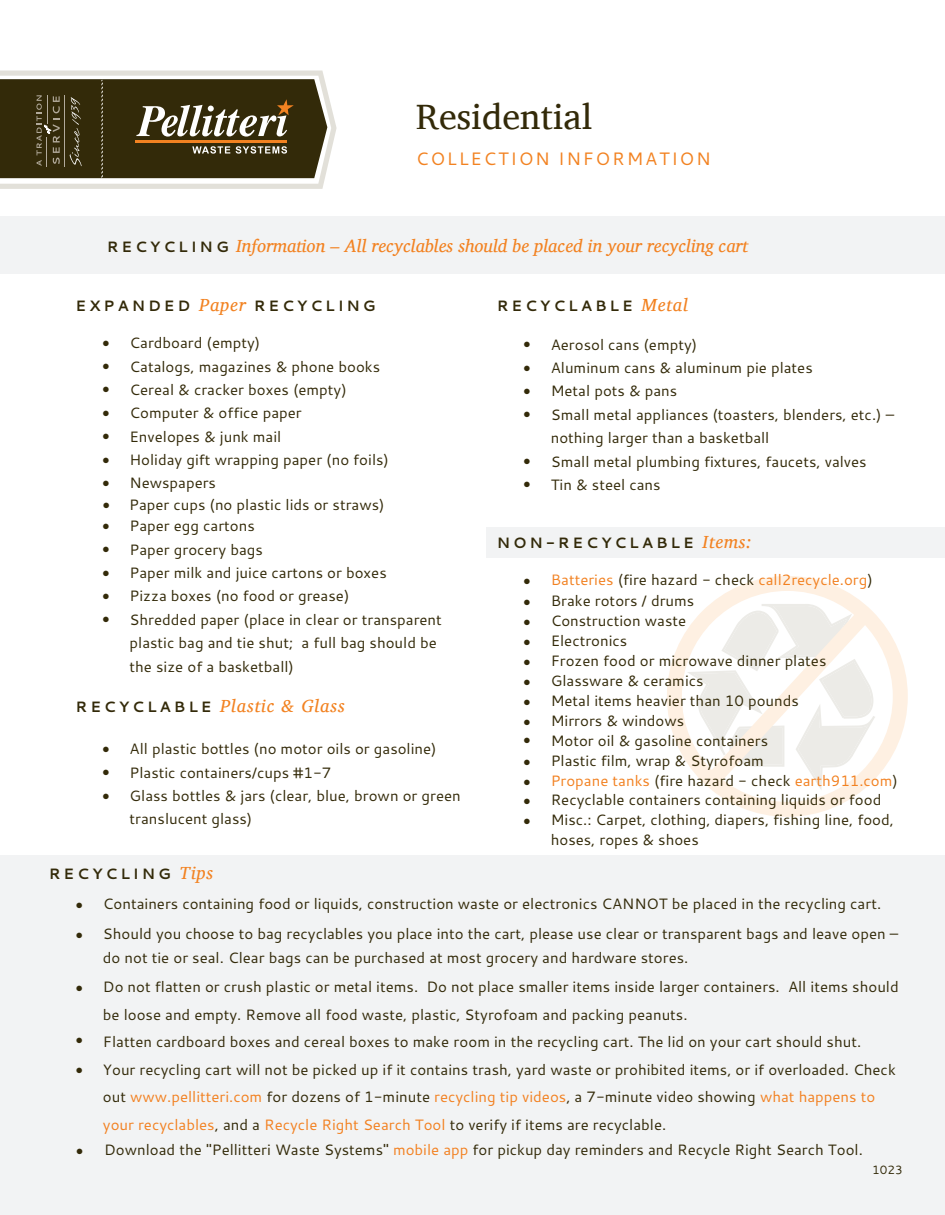
<style>
.page{position:relative;width:945px;height:1215px;background:#fff}
.page>*{position:absolute;margin:0;border:0;box-sizing:border-box;transform-origin:0 0}
.t1{font:36px "Charis SIL";color:#332a09}
.t2{font:italic 18px "Charis SIL";color:#f28221}
.t3{font:italic 18px "Charis SIL";letter-spacing:.05em;color:#f28221}
.t4{font:18px "Cantarell";letter-spacing:.1em;color:#f28221}
.t5{font:15px/23.4px "Cantarell";color:#332a09}
.t6{font:15px "Cantarell";color:#f28121}
.t7{font:700 15px "Cantarell";letter-spacing:.2em;color:#332a09}
.t8{font:12.75px "Arial";color:#332a09}
.t9{font:12px "Cantarell";color:#332a09}
.s1{font-family:"Cantarell";font-weight:700;font-style:normal;font-size:15px;color:#332a09}
.s2{font-family:"Charis SIL";font-weight:400;font-style:italic;font-size:18px;color:#f28221}
.s3{font-family:"Arial";font-size:12.75px}
.s4{font-family:"Arial";font-size:12.75px;color:#332a09}
.s5{color:#332a09}
.s6{color:#f28121}
</style>
<div class="page">
<div style="left:0;top:856px;width:945px;height:359px;background:#f2f3f4"></div>
<svg style="left:0;top:71px;width:337px;height:118px;background:#675f45"></svg>
<hr style="left:64px;top:95px;width:1px;height:71px;background:#b2aa9b">
<svg style="left:667px;top:576px;width:241px;height:241px"></svg>
<svg style="left:687px;top:604px;width:188px;height:187px"></svg>
<div style="left:0;top:216px;width:945px;height:58px;background:#f2f3f4"></div>
<div style="left:486px;top:527px;width:459px;height:31px;background:#f2f3f4"></div>
<h1 class="t1" style="left:416px;top:96px;width:178px">Residential</h1>
<p class="t4" style="left:416px;top:147px;width:296px">COLLECTION INFORMATION</p>
<p class="t2" style="left:107px;top:235px;width:643px"><span class="s1">R E C Y C L I N G</span> Information – All recyclables should be placed in your recycling cart</p>
<p class="t7" style="left:76px;top:295px;width:302px">EXPANDED <span class="s2">Paper</span> RECYCLING</p>
<p class="t5" style="left:102px;top:331px;width:160px"><span class="s3">●</span> Cardboard (empty)</p>
<p class="t5" style="left:102px;top:354px;width:280px"><span class="s3">●</span> Catalogs, magazines &amp; phone books</p>
<p class="t5" style="left:102px;top:377px;width:246px"><span class="s3">●</span> Cereal &amp; cracker boxes (empty)</p>
<p class="t5" style="left:102px;top:401px;width:201px"><span class="s3">●</span> Computer &amp; office paper</p>
<p class="t5" style="left:102px;top:424px;width:181px"><span class="s3">●</span> Envelopes &amp; junk mail</p>
<p class="t5" style="left:102px;top:448px;width:288px"><span class="s3">●</span> Holiday gift wrapping paper (no foils)</p>
<p class="t5" style="left:102px;top:471px;width:115px"><span class="s3">●</span> Newspapers</p>
<p class="t5" style="left:102px;top:514px;width:154px"><span class="s3">●</span> Paper egg cartons</p>
<p class="t5" style="left:102px;top:537px;width:162px"><span class="s3">●</span> Paper grocery bags</p>
<p class="t5" style="left:102px;top:561px;width:286px"><span class="s3">●</span> Paper milk and juice cartons or boxes</p>
<p class="t5" style="left:102px;top:584px;width:249px"><span class="s3">●</span> Pizza boxes (no food or grease)</p>
<p class="t5" style="left:130px;top:607px;width:314px;text-indent:-28px"><span class="s3">●</span> Shredded paper (place in clear or transparent plastic bag and tie shut; a full bag should be the size of a basketball)</p>
<p class="t3" style="left:76px;top:696px;width:271px"><span class="s1">RECYCLABLE</span> Plastic &amp; Glass</p>
<p class="t5" style="left:102px;top:737px;width:336px"><span class="s3">●</span> All plastic bottles (no motor oils or gasoline)</p>
<p class="t5" style="left:102px;top:760px;width:231px"><span class="s3">●</span> Plastic containers/cups #1-7</p>
<p class="t5" style="left:130px;top:784px;width:333px;text-indent:-28px"><span class="s3">●</span> Glass bottles &amp; jars (clear, blue, brown or green translucent glass)</p>
<p class="t5" style="left:103px;top:493px;width:284px"><span class="s3">●</span> Paper cups (no plastic lids or straws)</p>
<p class="t7" style="left:497px;top:295px;width:193px">RECYCLABLE <span class="s2">Metal</span></p>
<p class="t5" style="left:523px;top:332px;width:176px"><span class="s3">●</span> Aerosol cans (empty)</p>
<p class="t5" style="left:523px;top:356px;width:291px"><span class="s3">●</span> Aluminum cans &amp; aluminum pie plates</p>
<p class="t5" style="left:523px;top:379px;width:156px"><span class="s3">●</span> Metal pots &amp; pans</p>
<p class="t5" style="left:551px;top:402px;width:345px;text-indent:-28px"><span class="s3">●</span> Small metal appliances (toasters, blenders, etc.) – nothing larger than a basketball</p>
<p class="t5" style="left:523px;top:449px;width:345px"><span class="s3">●</span> Small metal plumbing fixtures, faucets, valves</p>
<p class="t5" style="left:523px;top:472px;width:139px"><span class="s3">●</span> Tin &amp; steel cans</p>
<p class="t7" style="left:497px;top:532px;width:256px">NON-RECYCLABLE <span class="s2">Items:</span></p>
<p class="t6" style="left:523px;top:569px;width:351px"><span class="s4">●</span> Batteries <span class="s5">(fire hazard - check</span> call2recycle.org<span class="s5">)</span></p>
<p class="t5" style="left:523px;top:589px;width:173px"><span class="s3">●</span> Brake rotors / drums</p>
<p class="t5" style="left:523px;top:608px;width:164px"><span class="s3">●</span> Construction waste</p>
<p class="t5" style="left:523px;top:628px;width:106px"><span class="s3">●</span> Electronics</p>
<p class="t5" style="left:523px;top:648px;width:305px"><span class="s3">●</span> Frozen food or microwave dinner plates</p>
<p class="t5" style="left:523px;top:668px;width:182px"><span class="s3">●</span> Glassware &amp; ceramics</p>
<p class="t5" style="left:523px;top:688px;width:277px"><span class="s3">●</span> Metal items heavier than 10 pounds</p>
<p class="t5" style="left:523px;top:708px;width:163px"><span class="s3">●</span> Mirrors &amp; windows</p>
<p class="t5" style="left:523px;top:728px;width:246px"><span class="s3">●</span> Motor oil &amp; gasoline containers</p>
<p class="t5" style="left:523px;top:748px;width:242px"><span class="s3">●</span> Plastic film, wrap &amp; Styrofoam</p>
<p class="t6" style="left:523px;top:770px;width:376px"><span class="s4">●</span> Propane tanks <span class="s5">(fire hazard - check</span> earth911.com<span class="s5">)</span></p>
<p class="t5" style="left:523px;top:788px;width:360px"><span class="s3">●</span> Recyclable containers containing liquids or food</p>
<p class="t5" style="left:551px;top:810px;width:345px;line-height:19.5px;text-indent:-28px"><span class="s3">●</span> Misc.: Carpet, clothing, diapers, fishing line, food, hoses, ropes &amp; shoes</p>
<p class="t7" style="left:49px;top:863px;width:166px">RECYCLING <span class="s2">Tips</span></p>
<p class="t5" style="left:75px;top:892px;width:807px"><span class="s3">●</span> Containers containing food or liquids, construction waste or electronics CANNOT be placed in the recycling cart.</p>
<p class="t5" style="left:103px;top:922px;width:797px;text-indent:-28px"><span class="s3">●</span> Should you choose to bag recyclables you place into the cart, please use clear or transparent bags and leave open – do not tie or seal. Clear bags can be purchased at most grocery and hardware stores.</p>
<p class="t8" style="left:75px;top:980px;width:9px">●</p>
<p class="t5" style="left:103px;top:973px;width:797px;line-height:27.5px">Do not flatten or crush plastic or metal items. Do not place smaller items inside larger containers. All items should be loose and empty. Remove all food waste, plastic, Styrofoam and packing peanuts.<br>Flatten cardboard boxes and cereal boxes to make room in the recycling cart. The lid on your cart should shut.<br>Your recycling cart will not be picked up if it contains trash, yard waste or prohibited items, or if overloaded. Check out <span class="s6">www.pellitteri.com</span> for dozens of 1-minute <span class="s6">recycling tip videos</span>, a 7-minute video showing <span class="s6">what happens to your recyclables</span>, and a <span class="s6">Recycle Right Search Tool</span> to verify if items are recyclable.</p>
<p class="t5" style="left:76px;top:1137px;width:788px"><span class="s3">●</span> Download the "Pellitteri Waste Systems" <span class="s6">mobile app</span> for pickup day reminders and Recycle Right Search Tool.</p>
<p class="t8" style="left:75px;top:1031px;width:9px">●</p>
<p class="t8" style="left:75px;top:1061px;width:9px">●</p>
<p class="t9" style="left:872px;top:1161px;width:32px">1023</p>
</div>
